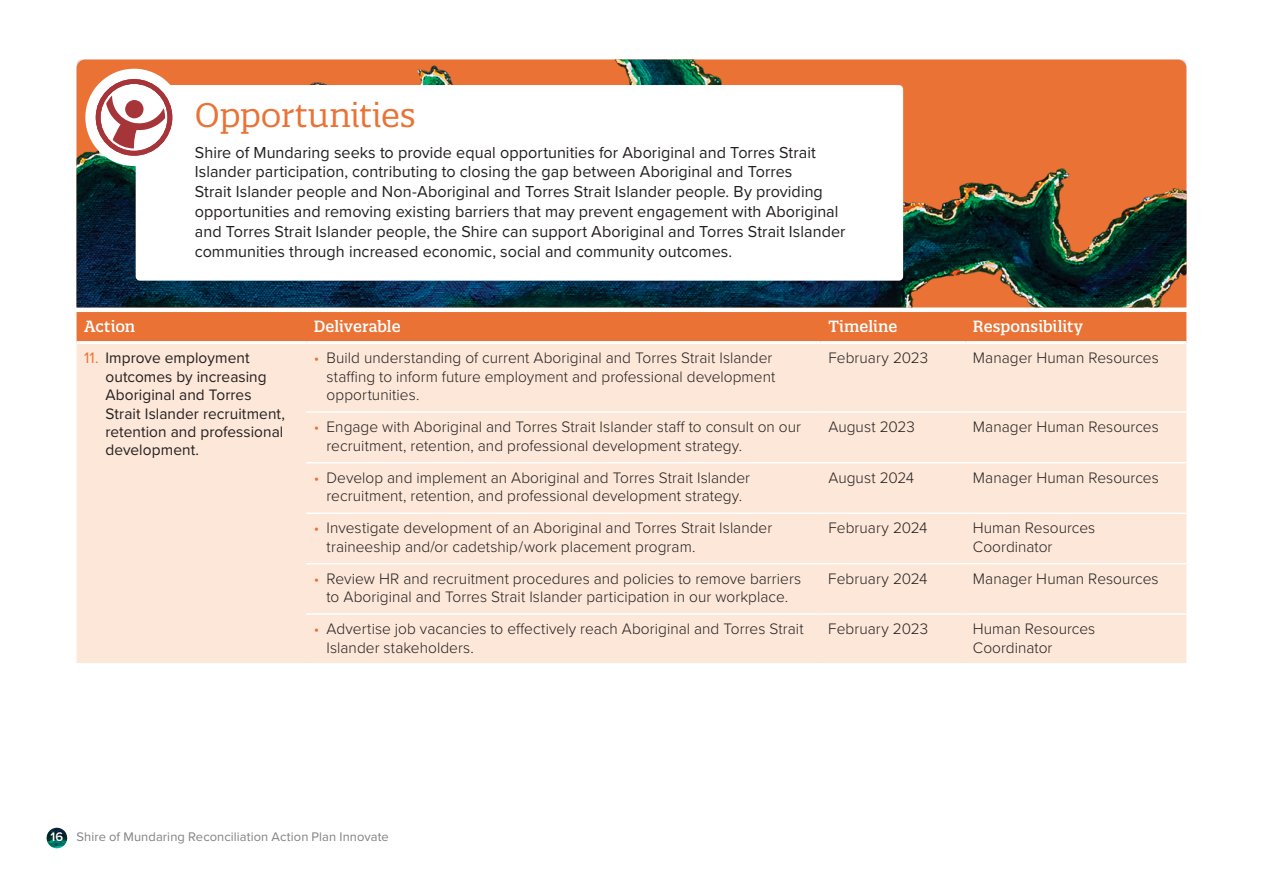
<style>
.page{position:relative;width:1263px;height:893px;background:#fff}
.page>*{position:absolute;margin:0;border:0;box-sizing:border-box;transform-origin:0 0}
.t1{font:33px "Quatro Slab";color:#ea7235}
.t2{font:16.5px/19.8px "Proxima Nova";letter-spacing:.005em;color:#231f20}
.t3{font:300 15.75px/18.5px "Proxima Nova";letter-spacing:.005em;color:#231f20}
.t4{font:15.75px/18.5px "Proxima Nova";letter-spacing:.005em;color:#231f20}
.t5{font:500 15.75px "Quatro Slab";color:#fff}
.t6{font:12.9px "Proxima Nova";letter-spacing:.01em;color:#808285}
.s1{color:#ea7235}
.s2{font-weight:600;color:#fff}
</style>
<div class="page">
<img style="left:47px;top:828px;width:20px;height:20px;border-radius:10px">
<img style="left:77px;top:60px;width:1109px;height:247px">
<div style="left:136px;top:85px;width:767px;height:196px;background:#fff;border-radius:4px"></div>
<div style="left:85px;top:69px;width:98px;height:97px;background:#fff;border-radius:50%"></div>
<svg style="left:96px;top:79px;width:76px;height:77px"></svg>
<div style="left:125px;top:100px;width:19px;height:18px;background:#a6353a;border-radius:50%"></div>
<div style="left:77px;top:312px;width:1109px;height:29px;background:#ea7235"></div>
<div style="left:77px;top:344px;width:1109px;height:319px;background:#fce7d8"></div>
<hr style="left:306px;top:411px;width:515px;height:2px;background:#fff">
<hr style="left:821px;top:411px;width:144px;height:2px;background:#fff">
<hr style="left:965px;top:411px;width:221px;height:2px;background:#fff">
<hr style="left:306px;top:462px;width:515px;height:1px;background:#fff">
<hr style="left:821px;top:462px;width:144px;height:1px;background:#fff">
<hr style="left:965px;top:462px;width:221px;height:1px;background:#fff">
<hr style="left:306px;top:512px;width:515px;height:2px;background:#fff">
<hr style="left:821px;top:512px;width:144px;height:2px;background:#fff">
<hr style="left:965px;top:512px;width:221px;height:2px;background:#fff">
<hr style="left:306px;top:563px;width:515px;height:1px;background:#fff">
<hr style="left:821px;top:563px;width:144px;height:1px;background:#fff">
<hr style="left:965px;top:563px;width:221px;height:1px;background:#fff">
<hr style="left:306px;top:613px;width:515px;height:2px;background:#fff">
<hr style="left:821px;top:613px;width:144px;height:2px;background:#fff">
<hr style="left:965px;top:613px;width:221px;height:2px;background:#fff">
<h1 class="t1" style="left:195px;top:95px;width:222px">Opportunities</h1>
<p class="t2" style="left:195px;top:142px;width:652px">Shire of Mundaring seeks to provide equal opportunities for Aboriginal and Torres Strait Islander participation, contributing to closing the gap between Aboriginal and Torres<br>Strait Islander people and Non-Aboriginal and Torres Strait Islander people. By providing opportunities and removing existing barriers that may prevent engagement with Aboriginal and Torres Strait Islander people, the Shire can support Aboriginal and Torres Strait Islander communities through increased economic, social and community outcomes.</p>
<p class="t5" style="left:84px;top:317px;width:53px">Action</p>
<p class="t5" style="left:314px;top:317px;width:88px">Deliverable</p>
<p class="t5" style="left:828px;top:317px;width:70px">Timeline</p>
<p class="t5" style="left:973px;top:317px;width:111px">Responsibility</p>
<p class="t4" style="left:105px;top:348px;width:181px;text-indent:-21px"><span class="s1">11.</span> Improve employment outcomes by increasing<br>Aboriginal and Torres<br>Strait Islander recruitment, retention and professional development.</p>
<p class="t3" style="left:327px;top:348px;width:450px;text-indent:-13px"><span class="s1">•</span> Build understanding of current Aboriginal and Torres Strait Islander staffing to inform future employment and professional development opportunities.</p>
<p class="t3" style="left:828px;top:348px;width:101px">February 2023</p>
<p class="t3" style="left:973px;top:348px;width:187px">Manager Human Resources</p>
<p class="t3" style="left:327px;top:417px;width:476px;text-indent:-13px"><span class="s1">•</span> Engage with Aboriginal and Torres Strait Islander staff to consult on our recruitment, retention, and professional development strategy.</p>
<p class="t3" style="left:828px;top:417px;width:88px">August 2023</p>
<p class="t3" style="left:973px;top:417px;width:187px">Manager Human Resources</p>
<p class="t3" style="left:314px;top:467px;width:438px;text-align:center"><span class="s1">•</span> Develop and implement an Aboriginal and Torres Strait Islander recruitment, retention, and professional development strategy.</p>
<p class="t3" style="left:828px;top:467px;width:87px">August 2024</p>
<p class="t3" style="left:973px;top:467px;width:187px">Manager Human Resources</p>
<p class="t3" style="left:327px;top:518px;width:447px;text-indent:-13px"><span class="s1">•</span> Investigate development of an Aboriginal and Torres Strait Islander traineeship and/or cadetship / work placement program.</p>
<p class="t3" style="left:828px;top:518px;width:101px">February 2024</p>
<p class="t3" style="left:973px;top:518px;width:124px">Human Resources<br>Coordinator</p>
<p class="t3" style="left:314px;top:568px;width:489px;text-align:center"><span class="s1">•</span> Review HR and recruitment procedures and policies to remove barriers to Aboriginal and Torres Strait Islander participation in our workplace.</p>
<p class="t3" style="left:828px;top:568px;width:101px">February 2024</p>
<p class="t3" style="left:973px;top:568px;width:187px">Manager Human Resources</p>
<p class="t3" style="left:326px;top:619px;width:479px;text-indent:-13px"><span class="s1">•</span> Advertise job vacancies to effectively reach Aboriginal and Torres Strait<br>Islander stakeholders.</p>
<p class="t3" style="left:828px;top:619px;width:101px">February 2023</p>
<p class="t3" style="left:973px;top:619px;width:124px">Human Resources<br>Coordinator</p>
<p class="t6" style="left:50px;top:827px;width:340px"><span class="s2">16</span> Shire of Mundaring Reconciliation Action Plan Innovate</p>
</div>
